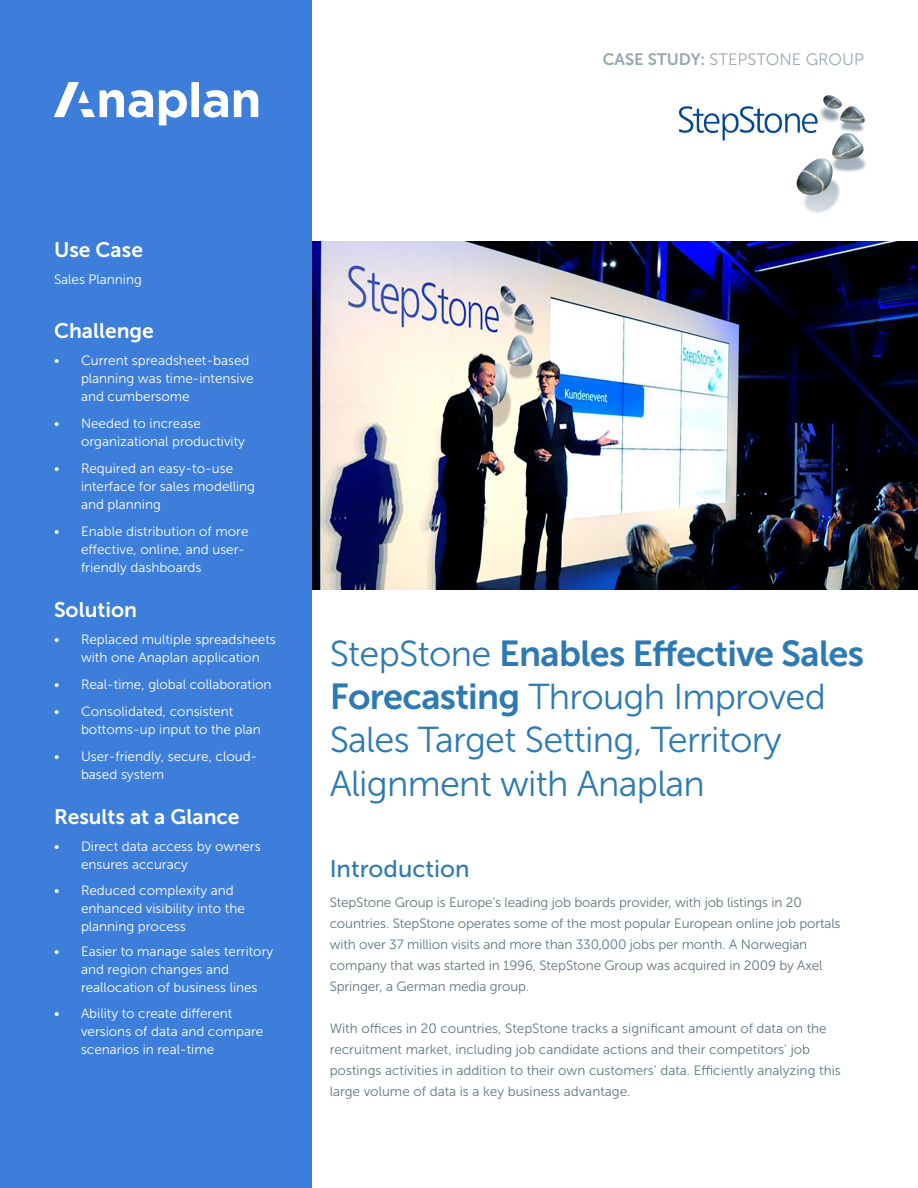
<style>
.page{position:relative;width:918px;height:1188px;background:#fff}
.page>*{position:absolute;margin:0;border:0;box-sizing:border-box;transform-origin:0 0}
.t1{font:36px/43.2px "Museo Sans 300";letter-spacing:-.02em;color:#2d7ab2}
.t2{font:24px "Museo Sans 500";color:#2d7ab2}
.t3{font:21px "Museo Sans 700";color:#fff}
.t4{font:16.5px "Museo Sans 300";color:#99a7ad}
.t5{font:13.5px/18px "Museo Sans 300";color:#fff}
.t6{font:13.5px/21px "Museo Sans 300";letter-spacing:-.01em;color:#617681}
.s1{font-family:"Museo Sans 700"}
</style>
<div class="page">
<img style="left:312px;top:242px;width:606px;height:347px">
<div style="left:0;top:0;width:312px;height:1188px;background:#3d7edb"></div>
<img style="left:678px;top:95px;width:188px;height:118px">
<svg style="left:54px;top:82px;width:204px;height:43px"></svg>
<p class="t4" style="left:603px;top:50px;width:263px"><span class="s1">CASE STUDY:</span> STEPSTONE GROUP</p>
<p class="t3" style="left:54px;top:238px;width:90px">Use Case</p>
<p class="t5" style="left:54px;top:271px;width:89px">Sales Planning</p>
<p class="t3" style="left:54px;top:319px;width:101px">Challenge</p>
<p class="t5" style="left:81px;top:352px;width:174px;text-indent:-27px">• Current spreadsheet-based planning was time-intensive and cumbersome</p>
<p class="t5" style="left:81px;top:415px;width:166px;text-indent:-27px">• Needed to increase organizational productivity</p>
<p class="t5" style="left:81px;top:460px;width:176px;text-indent:-27px">• Required an easy-to-use interface for sales modelling and planning</p>
<p class="t5" style="left:81px;top:523px;width:169px;text-indent:-27px">• Enable distribution of more effective, online, and user&shy;friendly dashboards</p>
<p class="t3" style="left:54px;top:598px;width:85px">Solution</p>
<p class="t5" style="left:81px;top:631px;width:196px;text-indent:-27px">• Replaced multiple spreadsheets with one Anaplan application</p>
<p class="t5" style="left:54px;top:676px;width:219px">• Real-time, global collaboration</p>
<p class="t5" style="left:81px;top:703px;width:181px;text-indent:-27px">• Consolidated, consistent bottoms-up input to the plan</p>
<p class="t5" style="left:81px;top:748px;width:178px;text-indent:-27px">• User-friendly, secure, cloud&shy;based system</p>
<p class="t3" style="left:54px;top:805px;width:187px">Results at a Glance</p>
<p class="t5" style="left:81px;top:838px;width:181px;text-indent:-27px">• Direct data access by owners ensures accuracy</p>
<p class="t5" style="left:81px;top:881px;width:165px;text-indent:-27px">• Reduced complexity and enhanced visibility into the planning process</p>
<p class="t5" style="left:81px;top:943px;width:194px;text-indent:-27px">• Easier to manage sales territory and region changes and reallocation of business lines</p>
<p class="t5" style="left:81px;top:1004px;width:184px;text-indent:-27px">• Ability to create different versions of data and compare scenarios in real-time</p>
<p class="t1" style="left:330px;top:632px;width:536px">StepStone <span class="s1">Enables Effective Sales<br>Forecasting</span> Through Improved<br>Sales Target Setting, Territory<br>Alignment with Anaplan</p>
<p class="t2" style="left:330px;top:856px;width:141px">Introduction</p>
<p class="t6" style="left:330px;top:892px;width:512px">StepStone Group is Europe’s leading job boards provider, with job listings in 20 countries. StepStone operates some of the most popular European online job portals with over 37 million visits and more than 330,000 jobs per month. A Norwegian company that was started in 1996, StepStone Group was acquired in 2009 by Axel Springer, a German media group.</p>
<p class="t6" style="left:330px;top:1018px;width:513px">With offices in 20 countries, StepStone tracks a significant amount of data on the recruitment market, including job candidate actions and their competitors’ job postings activities in addition to their own customers’ data. Efficiently analyzing this large volume of data is a key business advantage.</p>
</div>
